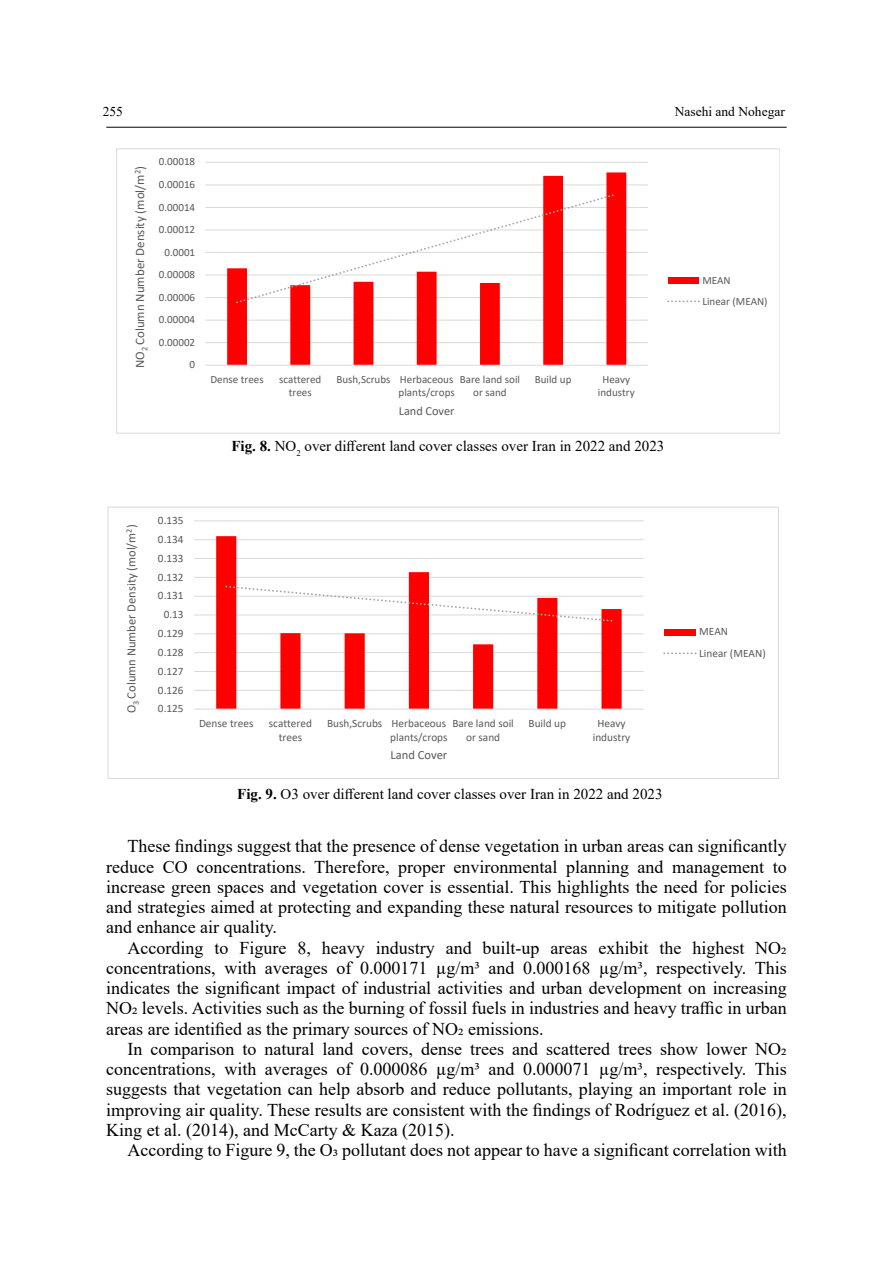
<style>
.page{position:relative;width:893px;height:1263px;background:#fff}
.page>*{position:absolute;margin:0;border:0;box-sizing:border-box;transform-origin:0 0}
.t1{font:18px/20.2px "Times New Roman";color:#000;text-align:justify}
.t2{font:15px "Times New Roman";color:#000}
.t3{font:13.5px "Times New Roman";color:#000}
.t4{font:12.9px "Calibri";color:#595959}
.t5{font:12.6px "Calibri";color:#595959}
.t6{font:12.3px "Calibri";color:#595959}
.t7{font:11.25px/13.8px "Calibri";color:#595959;text-align:center}
.t8{font:11.1px/13.5px "Calibri";color:#595959;text-align:center}
.s1{font-weight:700}
</style>
<div class="page">
<hr style="left:106px;top:127px;width:681px;height:1px;background:#000">
<svg style="left:116px;top:149px;width:663px;height:285px"></svg>
<hr style="left:194px;top:690px;width:450px;height:1px;background:#d9d9d9">
<hr style="left:194px;top:671px;width:450px;height:1px;background:#d9d9d9">
<hr style="left:194px;top:652px;width:450px;height:1px;background:#d9d9d9">
<hr style="left:194px;top:633px;width:450px;height:1px;background:#d9d9d9">
<hr style="left:194px;top:614px;width:450px;height:1px;background:#d9d9d9">
<hr style="left:194px;top:596px;width:450px;height:1px;background:#d9d9d9">
<hr style="left:194px;top:577px;width:450px;height:1px;background:#d9d9d9">
<hr style="left:194px;top:558px;width:450px;height:1px;background:#d9d9d9">
<hr style="left:194px;top:539px;width:450px;height:1px;background:#d9d9d9">
<hr style="left:194px;top:520px;width:450px;height:1px;background:#d9d9d9">
<svg style="left:216px;top:536px;width:406px;height:173px"></svg>
<hr style="left:194px;top:709px;width:450px;height:1px;background:#d9d9d9">
<svg style="left:224px;top:585px;width:390px;height:38px"></svg>
<div style="left:664px;top:629px;width:32px;height:6px;background:#f00"></div>
<svg style="left:664px;top:652px;width:32px;height:2px"></svg>
<div style="left:108px;top:507px;width:671px;height:272px;border:1px solid #d9d9d9"></div>
<p class="t3" style="left:103px;top:102px;width:22px">255</p>
<p class="t3" style="left:675px;top:102px;width:112px">Nasehi and Nohegar</p>
<p class="t4" style="left:131px;top:368px;width:204px;rotate:-90deg">NO<sub>2</sub> Column Number Density (mol/m<sup>2</sup>)</p>
<p class="t8" style="left:159px;top:155px;width:38px">0.00018</p>
<p class="t8" style="left:159px;top:177px;width:38px">0.00016</p>
<p class="t8" style="left:159px;top:200px;width:38px">0.00014</p>
<p class="t8" style="left:159px;top:222px;width:38px">0.00012</p>
<p class="t8" style="left:164px;top:245px;width:32px">0.0001</p>
<p class="t8" style="left:159px;top:267px;width:38px">0.00008</p>
<p class="t8" style="left:159px;top:290px;width:38px">0.00006</p>
<p class="t8" style="left:159px;top:313px;width:38px">0.00004</p>
<p class="t8" style="left:159px;top:335px;width:38px">0.00002</p>
<p class="t8" style="left:190px;top:358px;width:7px">0</p>
<p class="t8" style="left:210px;top:372px;width:55px">Dense trees</p>
<p class="t8" style="left:279px;top:372px;width:44px">scattered trees</p>
<p class="t8" style="left:336px;top:372px;width:120px;text-align:right">Bush,Scrubs Herbaceous plants/crops</p>
<p class="t8" style="left:460px;top:372px;width:62px">Bare land soil or sand</p>
<p class="t8" style="left:535px;top:372px;width:38px">Build up</p>
<p class="t8" style="left:598px;top:372px;width:38px">Heavy industry</p>
<p class="t6" style="left:399px;top:402px;width:57px">Land Cover</p>
<p class="t2" style="left:231px;top:436px;width:434px"><span class="s1">Fig. 8.</span> NO<sub>2</sub> over different land cover classes over Iran in 2022 and 2023</p>
<p class="t5" style="left:123px;top:713px;width:190px;rotate:-90deg">O<sub>3</sub> Column Number Density (mol/m<sup>2</sup>)</p>
<p class="t7" style="left:158px;top:513px;width:27px">0.135</p>
<p class="t7" style="left:158px;top:532px;width:27px">0.134</p>
<p class="t7" style="left:158px;top:551px;width:27px">0.133</p>
<p class="t7" style="left:158px;top:570px;width:27px">0.132</p>
<p class="t7" style="left:158px;top:588px;width:27px">0.131</p>
<p class="t7" style="left:164px;top:607px;width:21px">0.13</p>
<p class="t7" style="left:158px;top:626px;width:27px">0.129</p>
<p class="t7" style="left:158px;top:645px;width:27px">0.128</p>
<p class="t7" style="left:158px;top:664px;width:27px">0.127</p>
<p class="t7" style="left:158px;top:683px;width:27px">0.126</p>
<p class="t7" style="left:158px;top:701px;width:27px">0.125</p>
<p class="t7" style="left:199px;top:716px;width:56px">Dense trees</p>
<p class="t7" style="left:269px;top:716px;width:45px">scattered trees</p>
<p class="t7" style="left:327px;top:716px;width:122px;text-align:right">Bush,Scrubs Herbaceous plants/crops</p>
<p class="t7" style="left:452px;top:716px;width:63px">Bare land soil or sand</p>
<p class="t7" style="left:529px;top:716px;width:39px">Build up</p>
<p class="t7" style="left:593px;top:716px;width:39px">Heavy industry</p>
<p class="t5" style="left:390px;top:746px;width:58px">Land Cover</p>
<p class="t2" style="left:237px;top:784px;width:427px"><span class="s1">Fig. 9.</span> O3 over different land cover classes over Iran in 2022 and 2023</p>
<p class="t8" style="left:702px;top:269px;width:67px;line-height:20.7px;text-align:left">MEAN<br>Linear (MEAN)</p>
<p class="t7" style="left:699px;top:621px;width:68px;line-height:21.1px;text-align:left">MEAN<br>Linear (MEAN)</p>
<p class="t1" style="left:106px;top:836px;width:682px;text-indent:21px">These findings suggest that the presence of dense vegetation in urban areas can significantly reduce CO concentrations. Therefore, proper environmental planning and management to increase green spaces and vegetation cover is essential. This highlights the need for policies and strategies aimed at protecting and expanding these natural resources to mitigate pollution and enhance air quality.</p>
<p class="t1" style="left:106px;top:937px;width:682px;text-indent:21px">According to Figure 8, heavy industry and built-up areas exhibit the highest NO₂ concentrations, with averages of 0.000171 µg/m³ and 0.000168 µg/m³, respectively. This indicates the significant impact of industrial activities and urban development on increasing NO₂ levels. Activities such as the burning of fossil fuels in industries and heavy traffic in urban areas are identified as the primary sources of NO₂ emissions.</p>
<p class="t1" style="left:106px;top:1038px;width:682px;text-indent:21px">In comparison to natural land covers, dense trees and scattered trees show lower NO₂ concentrations, with averages of 0.000086 µg/m³ and 0.000071 µg/m³, respectively. This suggests that vegetation can help absorb and reduce pollutants, playing an important role in improving air quality. These results are consistent with the findings of Rodríguez et al. (2016), King et al. (2014), and McCarty &amp; Kaza (2015).</p>
<p class="t1" style="left:128px;top:1139px;width:661px">According to Figure 9, the O₃ pollutant does not appear to have a significant correlation with</p>
</div>
